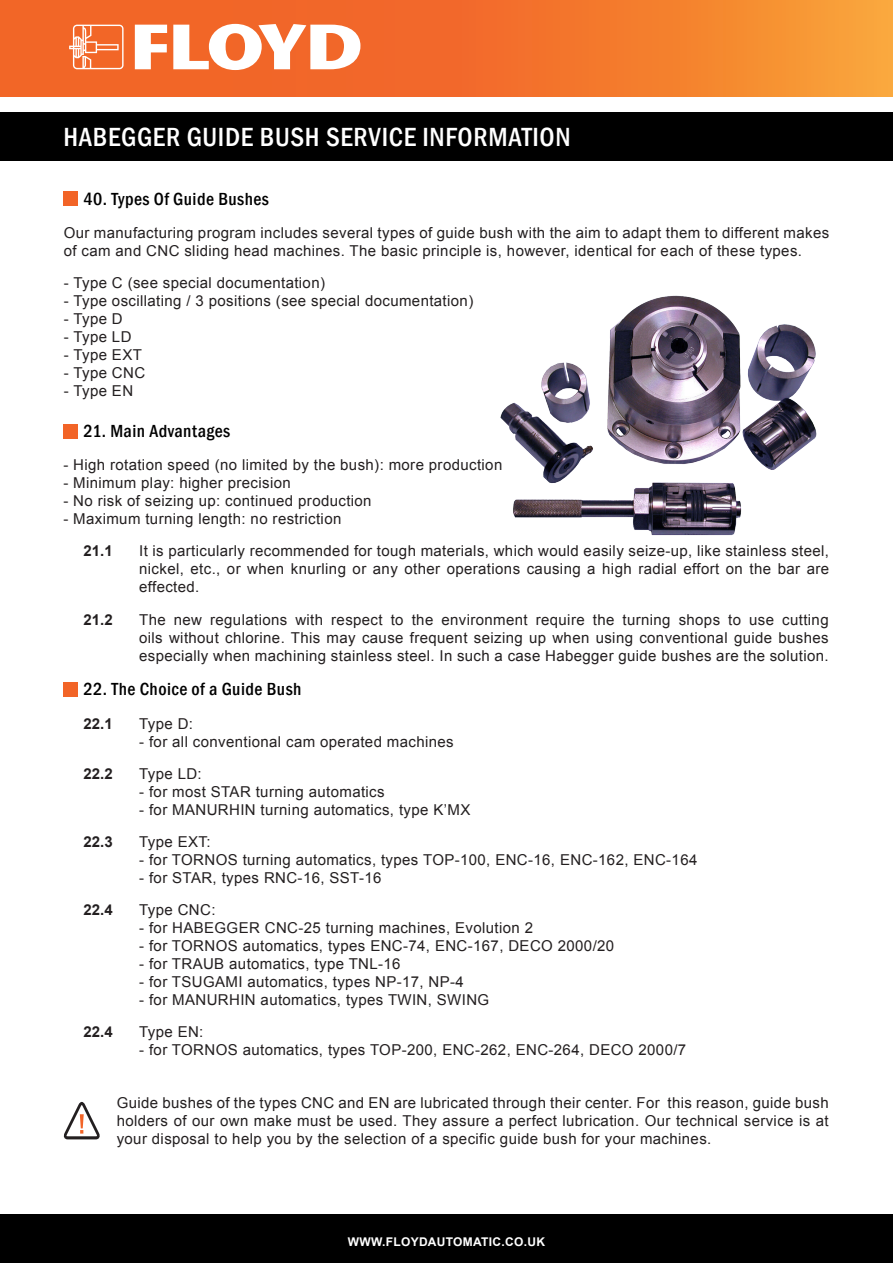
<style>
.page{position:relative;width:893px;height:1263px;background:#fff}
.page>*{position:absolute;margin:0;border:0;box-sizing:border-box;transform-origin:0 0}
.t1{font:500 condensed 27px "Franklin Gothic";letter-spacing:.025em;color:#fff}
.t2{font:500 condensed 18px "Franklin Gothic";letter-spacing:.025em;color:#000}
.t3{font:15px/18px "Arial";letter-spacing:.025em;color:#231f20;text-align:justify}
.t4{font:700 15px "Arial";color:#231f20}
.t5{font:700 12px "Arial";letter-spacing:.025em;color:#fff}
</style>
<div class="page">
<div style="left:0;top:1214px;width:893px;height:49px;background:#000"></div>
<div style="left:0;top:112px;width:893px;height:48px;background:#000"></div>
<svg style="left:0;top:0;width:893px;height:97px;background:#f3772d"></svg>
<svg style="left:135px;top:25px;width:32px;height:44px"></svg>
<svg style="left:173px;top:24px;width:187px;height:46px"></svg>
<svg style="left:69px;top:25px;width:55px;height:44px;background:#f58b5c"></svg>
<div style="left:63px;top:191px;width:15px;height:15px;background:#f26427"></div>
<div style="left:63px;top:424px;width:15px;height:14px;background:#f26427"></div>
<div style="left:63px;top:682px;width:15px;height:14px;background:#f26427"></div>
<img style="left:500px;top:295px;width:317px;height:241px">
<svg style="left:63px;top:1102px;width:37px;height:37px"></svg>
<p class="t1" style="left:63px;top:119px;width:509px">HABEGGER GUIDE BUSH SERVICE INFORMATION</p>
<p class="t2" style="left:84px;top:187px;width:187px">40. Types Of Guide Bushes</p>
<p class="t3" style="left:64px;top:224px;width:767px">Our manufacturing program includes several types of guide bush with the aim to adapt them to different makes of cam and CNC sliding head machines. The basic principle is, however, identical for each of these types.</p>
<p class="t3" style="left:64px;top:274px;width:263px">- Type C (see special documentation)</p>
<p class="t3" style="left:64px;top:292px;width:411px">- Type oscillating / 3 positions (see special documentation)</p>
<p class="t3" style="left:64px;top:310px;width:61px">- Type D</p>
<p class="t3" style="left:64px;top:328px;width:69px">- Type LD</p>
<p class="t3" style="left:64px;top:346px;width:80px">- Type EXT</p>
<p class="t3" style="left:64px;top:364px;width:83px">- Type CNC</p>
<p class="t3" style="left:64px;top:382px;width:71px">- Type EN</p>
<p class="t2" style="left:84px;top:420px;width:148px">21. Main Advantages</p>
<p class="t3" style="left:63px;top:455px;width:440px">- High rotation speed (no limited by the bush): more production</p>
<p class="t3" style="left:63px;top:473px;width:229px">- Minimum play: higher precision</p>
<p class="t3" style="left:63px;top:491px;width:310px">- No risk of seizing up: continued production</p>
<p class="t3" style="left:63px;top:509px;width:280px">- Maximum turning length: no restriction</p>
<p class="t4" style="left:84px;top:541px;width:31px">21.1</p>
<p class="t4" style="left:84px;top:609px;width:31px">21.2</p>
<p class="t3" style="left:139px;top:542px;width:691px">It is particularly recommended for tough materials, which would easily seize-up, like stainless steel, nickel, etc., or when knurling or any other operations causing a high radial effort on the bar are effected.</p>
<p class="t3" style="left:139px;top:610px;width:691px">The new regulations with respect to the environment require the turning shops to use cutting oils without chlorine. This may cause frequent seizing up when using conventional guide bushes especially when machining stainless steel. In such a case Habegger guide bushes are the solution.</p>
<p class="t2" style="left:84px;top:678px;width:219px">22. The Choice of a Guide Bush</p>
<p class="t4" style="left:84px;top:713px;width:31px">22.1</p>
<p class="t4" style="left:84px;top:764px;width:31px">22.2</p>
<p class="t4" style="left:84px;top:832px;width:31px">22.3</p>
<p class="t4" style="left:84px;top:900px;width:31px">22.4</p>
<p class="t4" style="left:84px;top:1022px;width:31px">22.4</p>
<p class="t3" style="left:139px;top:715px;width:55px">Type D:</p>
<p class="t3" style="left:139px;top:733px;width:316px">- for all conventional cam operated machines</p>
<p class="t3" style="left:139px;top:765px;width:64px">Type LD:</p>
<p class="t3" style="left:139px;top:783px;width:247px">- for most STAR turning automatics</p>
<p class="t3" style="left:139px;top:801px;width:333px">- for MANURHIN turning automatics, type K’MX</p>
<p class="t3" style="left:139px;top:833px;width:73px">Type EXT:</p>
<p class="t3" style="left:139px;top:851px;width:560px">- for TORNOS turning automatics, types TOP-100, ENC-16, ENC-162, ENC-164</p>
<p class="t3" style="left:139px;top:869px;width:244px">- for STAR, types RNC-16, SST-16</p>
<p class="t3" style="left:139px;top:901px;width:78px">Type CNC:</p>
<p class="t3" style="left:139px;top:919px;width:395px">- for HABEGGER CNC-25 turning machines, Evolution 2</p>
<p class="t3" style="left:139px;top:937px;width:477px">- for TORNOS automatics, types ENC-74, ENC-167, DECO 2000/20</p>
<p class="t3" style="left:139px;top:955px;width:263px">- for TRAUB automatics, type TNL-16</p>
<p class="t3" style="left:139px;top:973px;width:326px">- for TSUGAMI automatics, types NP-17, NP-4</p>
<p class="t3" style="left:139px;top:991px;width:352px">- for MANURHIN automatics, types TWIN, SWING</p>
<p class="t3" style="left:139px;top:1023px;width:66px">Type EN:</p>
<p class="t3" style="left:139px;top:1041px;width:549px">- for TORNOS automatics, types TOP-200, ENC-262, ENC-264, DECO 2000/7</p>
<p class="t3" style="left:117px;top:1094px;width:713px">Guide bushes of the types CNC and EN are lubricated through their center. For this reason, guide bush holders of our own make must be used. They assure a perfect lubrication. Our technical service is at your disposal to help you by the selection of a specific guide bush for your machines.</p>
<p class="t5" style="left:348px;top:1234px;width:199px">WWW.FLOYDAUTOMATIC.CO.UK</p>
</div>
